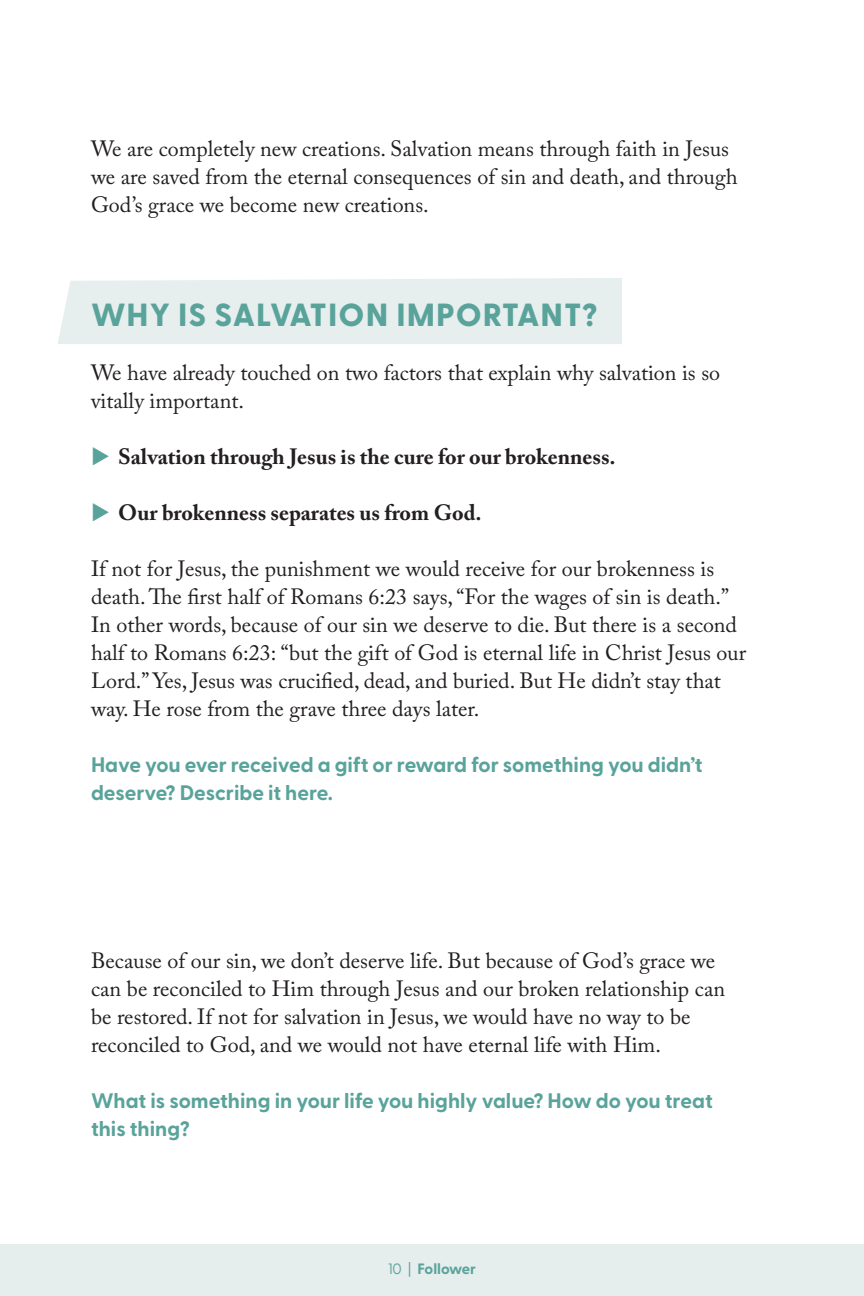
<style>
.page{position:relative;width:864px;height:1296px;background:#fff}
.page>*{position:absolute;margin:0;border:0;box-sizing:border-box;transform-origin:0 0}
.Subhead_1{font:800 32px "Greycliff CF";letter-spacing:.035em;color:#59a39b}
.body_no_indent{font:22px/28px "Adobe Caslon Pro";color:#231f20}
.t1{font:700 22px "Adobe Caslon Pro";color:#231f20}
.Activity_Questions_w{font:700 21px/28px "Greycliff CF";color:#59a39b}
.t2{font:700 15px "Greycliff CF";color:#59a39b}
.s1{font-weight:400}
</style>
<div class="page">
<div style="left:0;top:1244px;width:864px;height:52px;background:#e5eded"></div>
<div style="left:58px;top:278px;width:564px;height:66px;background:#e7eeee"></div>
<p class="body_no_indent" style="left:91px;top:134px;width:648px">We are completely new creations. Salvation means through faith in Jesus we are saved from the eternal consequences of sin and death, and through<br>God’s grace we become new creations.</p>
<p class="Subhead_1" style="left:91px;top:290px;width:508px">WHY IS SALVATION IMPORTANT?</p>
<p class="body_no_indent" style="left:91px;top:358px;width:631px">We have already touched on two factors that explain why salvation is so vitally important.</p>
<p class="t1" style="left:118px;top:444px;width:499px">Salvation through Jesus is the cure for our brokenness.</p>
<p class="t1" style="left:118px;top:500px;width:365px">Our brokenness separates us from God.</p>
<p class="body_no_indent" style="left:91px;top:554px;width:657px">If not for Jesus, the punishment we would receive for our brokenness is death. The first half of Romans 6:23 says, “For the wages of sin is death.” In other words, because of our sin we deserve to die. But there is a second half to Romans 6:23: “but the gift of God is eternal life in Christ Jesus our Lord.” Yes, Jesus was crucified, dead, and buried. But He didn’t stay that way. He rose from the grave three days later.</p>
<p class="Activity_Questions_w" style="left:91px;top:750px;width:613px">Have you ever received a gift or reward for something you didn’t deserve? Describe it here.</p>
<p class="body_no_indent" style="left:91px;top:946px;width:636px">Because of our sin, we don’t deserve life. But because of God’s grace we can be reconciled to Him through Jesus and our broken relationship can be restored. If not for salvation in Jesus, we would have no way to be reconciled to God, and we would not have eternal life with Him.</p>
<p class="Activity_Questions_w" style="left:91px;top:1086px;width:623px">What is something in your life you highly value? How do you treat this thing?</p>
<p class="t2" style="left:388px;top:1257px;width:90px"><span class="s1">10 |</span> Follower</p>
</div>
